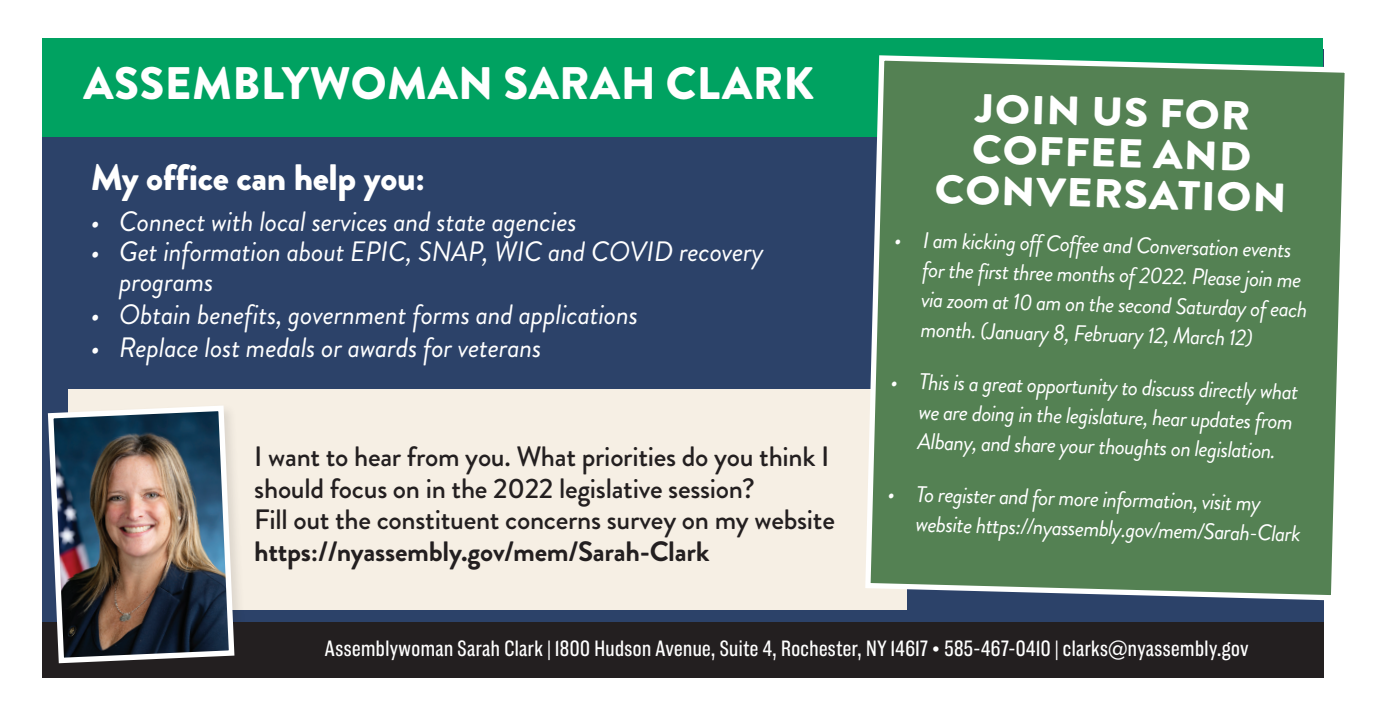
<style>
.page{position:relative;width:1386px;height:709px;background:#fff}
.page>*{position:absolute;margin:0;border:0;box-sizing:border-box;transform-origin:0 0}
.t1{font:900 45.5px "Brandon Grotesque";letter-spacing:.01em;color:#fff}
.t2{font:900 40.25px/40.8px "Brandon Grotesque";color:#fff;text-align:center;scale:1.1 1}
.t3{font:900 36.75px "Brandon Grotesque";letter-spacing:-.01em;color:#fff}
.t4{font:italic 28px/29.8px "Brandon Grotesque";letter-spacing:-.01em;color:#fff}
.t5{font:500 28px/31.5px "Brandon Grotesque";letter-spacing:-.01em;color:#231f20}
.t6{font:700 28px "Brandon Grotesque";letter-spacing:-.01em;color:#231f20}
.t7{font:italic 22.75px/29.8px "Brandon Grotesque";color:#fff}
.t8{font:22.75px "Americane Cond";letter-spacing:.02em;color:#fff}
</style>
<div class="page">
<div style="left:43px;top:49px;width:1281px;height:610px;background:#2c4269"></div>
<div style="left:43px;top:38px;width:1280px;height:99px;background:#00a261"></div>
<div style="left:43px;top:622px;width:1281px;height:55px;background:#231f20"></div>
<div style="left:68px;top:389px;width:838px;height:220px;background:#f6efe4"></div>
<div style="left:45px;top:403px;width:203px;height:274px;background:#231f20;opacity:.12"></div>
<img style="left:45px;top:403px;width:192px;height:263px">
<svg style="left:865px;top:55px;width:480px;height:548px;background:#59855b"></svg>
<h1 class="t1" style="left:84px;top:51px;width:732px">ASSEMBLYWOMAN SARAH CLARK</h1>
<h3 class="t3" style="left:91px;top:151px;width:336px">My office can help you:</h3>
<p class="t4" style="left:91px;top:207px;width:488px">• Connect with local services and state agencies</p>
<p class="t4" style="left:119px;top:237px;width:646px;text-indent:-29px">• Get information about EPIC, SNAP, WIC and COVID recovery programs</p>
<p class="t4" style="left:91px;top:300px;width:549px">• Obtain benefits, government forms and applications</p>
<p class="t4" style="left:91px;top:333px;width:452px">• Replace lost medals or awards for veterans</p>
<p class="t5" style="left:254px;top:441px;width:582px">I want to hear from you. What priorities do you think I should focus on in the 2022 legislative session?<br>Fill out the constituent concerns survey on my website</p>
<p class="t6" style="left:254px;top:532px;width:457px">https://nyassembly.gov/mem/Sarah-Clark</p>
<h2 class="t2" style="left:939px;top:86px;width:321px;rotate:2deg">JOIN US FOR<br>COFFEE AND<br>CONVERSATION</h2>
<p class="t7" style="left:924px;top:224px;width:388px;text-indent:-29px;rotate:2deg">• I am kicking off Coffee and Conversation events for the first three months of 2022. Please join me via zoom at 10 am on the second Saturday of each month. (January 8, February 12, March 12)</p>
<p class="t7" style="left:920px;top:365px;width:381px;text-indent:-29px;rotate:2deg">• This is a great opportunity to discuss directly what we are doing in the legislature, hear updates from<br>Albany, and share your thoughts on legislation.</p>
<p class="t7" style="left:917px;top:478px;width:387px;text-indent:-29px;rotate:2deg">• To register and for more information, visit my website https://nyassembly.gov/mem/Sarah-Clark</p>
<p class="t8" style="left:325px;top:634px;width:925px">Assemblywoman Sarah Clark | 1800 Hudson Avenue, Suite 4, Rochester, NY 14617 • 585-467-0410 | clarks@nyassembly.gov</p>
</div>
